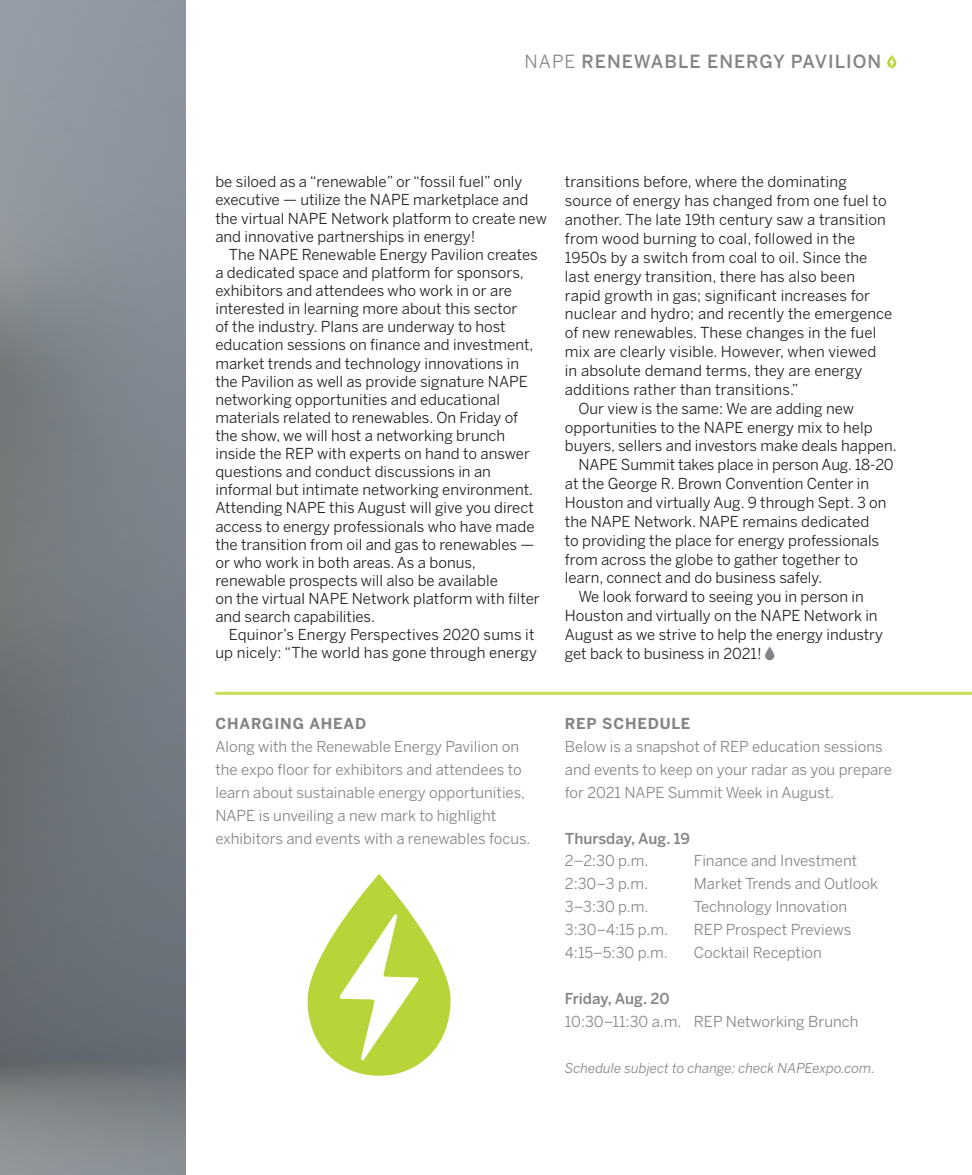
<style>
.page{position:relative;width:972px;height:1175px;background:#fff}
.page>*{position:absolute;margin:0;border:0;box-sizing:border-box;transform-origin:0 0}
.t1{font:500 18px "Benton Sans";letter-spacing:.055em;color:#838487}
.guts_indent{font:15px/18.1px "Benton Sans";color:#231f20}
.t2{font:15px/23px "Benton Sans";color:#838487}
.t3{font:500 15px "Benton Sans";letter-spacing:-.005em;color:#838487}
.t4{font:700 15px "Benton Sans";letter-spacing:.055em;color:#838487}
.t5{font:italic 13.5px "Benton Sans";color:#838487}
.s1{font-weight:400}
</style>
<div class="page">
<svg style="left:887px;top:55px;width:9px;height:13px"></svg>
<svg style="left:889px;top:57px;width:5px;height:10px"></svg>
<img style="left:0;top:0;width:186px;height:1174px">
<svg style="left:765px;top:647px;width:9px;height:13px"></svg>
<hr style="left:215px;top:692px;width:757px;height:3px;background:#c8db54">
<svg style="left:308px;top:874px;width:143px;height:201px"></svg>
<p class="t1" style="left:525px;top:51px;width:358px"><span class="s1">NAPE</span> RENEWABLE ENERGY PAVILION</p>
<p class="guts_indent" style="left:215px;top:173px;width:333px">be siloed as a “renewable” or “fossil fuel” only executive — utilize the NAPE marketplace and the virtual NAPE Network platform to create new and innovative partnerships in energy!</p>
<p class="guts_indent" style="left:215px;top:245px;width:326px;text-indent:14px">The NAPE Renewable Energy Pavilion creates a dedicated space and platform for sponsors, exhibitors and attendees who work in or are interested in learning more about this sector<br>of the industry. Plans are underway to host education sessions on finance and investment, market trends and technology innovations in the Pavilion as well as provide signature NAPE networking opportunities and educational materials related to renewables. On Friday of the show, we will host a networking brunch inside the REP with experts on hand to answer questions and conduct discussions in an informal but intimate networking environment.<br>Attending NAPE this August will give you direct access to energy professionals who have made the transition from oil and gas to renewables — or who work in both areas. As a bonus, renewable prospects will also be available<br>on the virtual NAPE Network platform with filter and search capabilities.</p>
<p class="guts_indent" style="left:215px;top:625px;width:323px;text-align:right">Equinor’s Energy Perspectives 2020 sums it up nicely: “The world has gone through energy</p>
<p class="guts_indent" style="left:565px;top:172px;width:329px;line-height:18.9px">transitions before, where the dominating source of energy has changed from one fuel to another. The late 19th century saw a transition from wood burning to coal, followed in the 1950s by a switch from coal to oil. Since the last energy transition, there has also been rapid growth in gas; significant increases for nuclear and hydro; and recently the emergence of new renewables. These changes in the fuel mix are clearly visible. However, when viewed in absolute demand terms, they are energy additions rather than transitions.”</p>
<p class="guts_indent" style="left:565px;top:399px;width:333px;line-height:18.9px;text-indent:14px">Our view is the same: We are adding new opportunities to the NAPE energy mix to help buyers, sellers and investors make deals happen.</p>
<p class="guts_indent" style="left:565px;top:455px;width:330px;line-height:18.9px;text-indent:14px">NAPE Summit takes place in person Aug. 18-20 at the George R. Brown Convention Center in Houston and virtually Aug. 9 through Sept. 3 on the NAPE Network. NAPE remains dedicated<br>to providing the place for energy professionals from across the globe to gather together to learn, connect and do business safely.</p>
<p class="guts_indent" style="left:565px;top:587px;width:320px;line-height:18.9px;text-indent:14px">We look forward to seeing you in person in Houston and virtually on the NAPE Network in August as we strive to help the energy industry get back to business in 2021!</p>
<p class="t4" style="left:215px;top:714px;width:152px">CHARGING AHEAD</p>
<p class="t2" style="left:215px;top:735px;width:317px">Along with the Renewable Energy Pavilion on the expo floor for exhibitors and attendees to learn about sustainable energy opportunities, NAPE is unveiling a new mark to highlight exhibitors and events with a renewables focus.</p>
<p class="t4" style="left:565px;top:714px;width:127px">REP SCHEDULE</p>
<p class="t2" style="left:565px;top:735px;width:329px">Below is a snapshot of REP education sessions and events to keep on your radar as you prepare for 2021 NAPE Summit Week in August.</p>
<p class="t3" style="left:565px;top:829px;width:127px">Thursday, Aug. 19</p>
<p class="t2" style="left:565px;top:849px;width:85px">2–2:30 p.m.</p>
<p class="t2" style="left:694px;top:849px;width:165px">Finance and Investment</p>
<p class="t2" style="left:565px;top:872px;width:85px">2:30–3 p.m.</p>
<p class="t2" style="left:694px;top:872px;width:186px">Market Trends and Outlook</p>
<p class="t2" style="left:565px;top:895px;width:85px">3–3:30 p.m.</p>
<p class="t2" style="left:694px;top:895px;width:155px">Technology Innovation</p>
<p class="t2" style="left:565px;top:918px;width:105px">3:30–4:15 p.m.</p>
<p class="t2" style="left:694px;top:918px;width:159px">REP Prospect Previews</p>
<p class="t2" style="left:565px;top:941px;width:105px">4:15–5:30 p.m.</p>
<p class="t2" style="left:694px;top:941px;width:130px">Cocktail Reception</p>
<p class="t3" style="left:565px;top:989px;width:106px">Friday, Aug. 20</p>
<p class="t2" style="left:565px;top:1010px;width:295px">10:30–11:30 a.m. REP Networking Brunch</p>
<p class="t5" style="left:565px;top:1059px;width:312px">Schedule subject to change; check NAPEexpo.com.</p>
</div>
